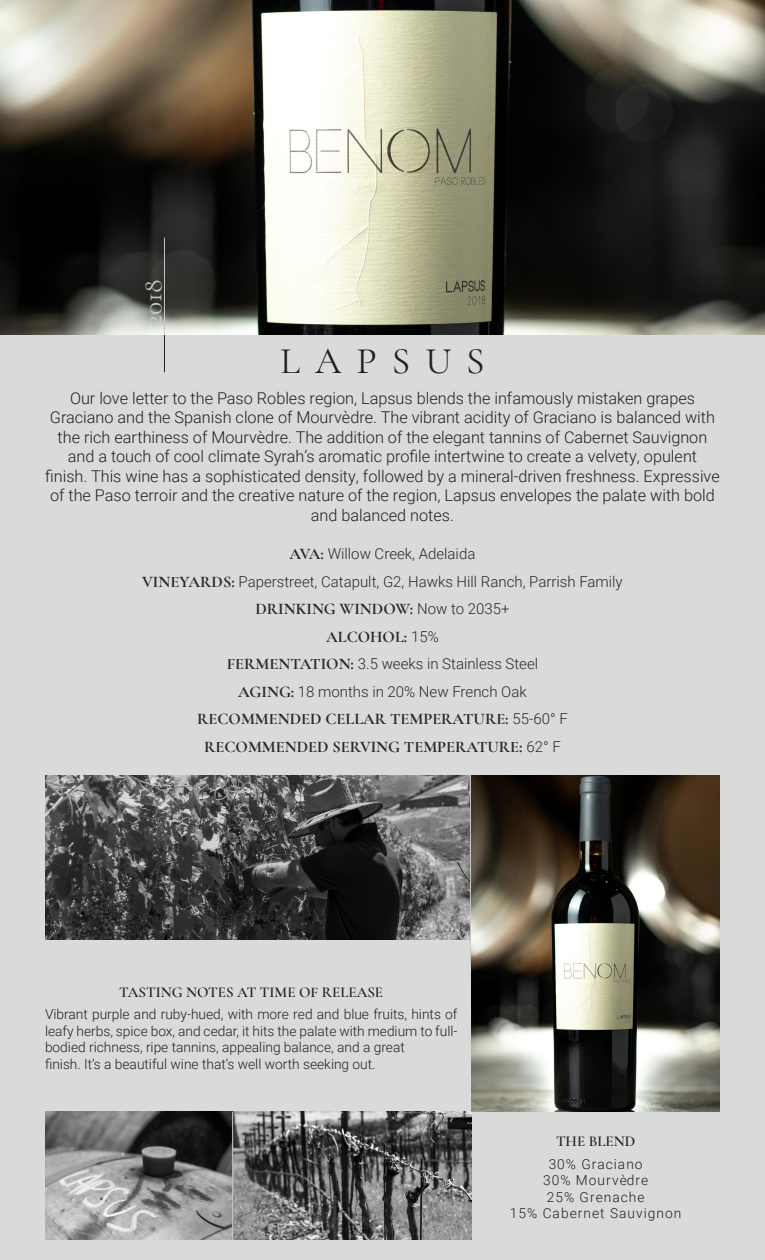
<style>
.page{position:relative;width:765px;height:1260px;background:#dadadb}
.page>*{position:absolute;margin:0;border:0;box-sizing:border-box;transform-origin:0 0}
.t1{font:37.5px "Cormorant Garamond";letter-spacing:.4em;color:#231f20}
.t2{font:27.5px "Cormorant Garamond";color:#cbc7c9}
.t3{font:300 16.25px/19.5px "Roboto";color:#231f20;text-align:center}
.t4{font:700 16.25px/27.5px "Cormorant Garamond";color:#231f20;text-align:center}
.t5{font:300 15px/27.5px "Roboto";color:#231f20;text-align:center}
.t6{font:600 15px "Cormorant Garamond";color:#231f20}
.t7{font:300 13.75px/16.5px "Roboto";color:#231f20}
.t8{font:300 13.75px/16.5px "Roboto";letter-spacing:.075em;color:#231f20;text-align:center}
.s1{font-family:"Cormorant Garamond";font-weight:700;font-size:16.25px}
.s2{font-family:"Roboto";font-weight:300;font-size:15px}
</style>
<div class="page">
<img style="left:45px;top:775px;width:425px;height:165px">
<img style="left:45px;top:1112px;width:426px;height:128px">
<hr style="left:470px;top:775px;width:1px;height:191px;background:#cbc7c9">
<hr style="left:232px;top:1112px;width:1px;height:128px;background:#cbc7c9">
<hr style="left:164px;top:335px;width:1px;height:37px;background:#231f20">
<img style="left:471px;top:775px;width:249px;height:337px">
<img style="left:0;top:0;width:765px;height:335px">
<hr style="left:164px;top:238px;width:1px;height:97px;background:#cbc7c9">
<h2 class="t2" style="left:136px;top:326px;width:48px;rotate:-90deg">2018</h2>
<h1 class="t1" style="left:280px;top:338px;width:206px">LAPSUS</h1>
<p class="t3" style="left:45px;top:390px;width:676px">Our love letter to the Paso Robles region, Lapsus blends the infamously mistaken grapes Graciano and the Spanish clone of Mourvèdre. The vibrant acidity of Graciano is balanced with the rich earthiness of Mourvèdre. The addition of the elegant tannins of Cabernet Sauvignon and a touch of cool climate Syrah’s aromatic pro昀椀le intertwine to create a velvety, opulent<br>昀椀nish. This wine has a sophisticated density, followed by a mineral-driven freshness. Expressive of the Paso terroir and the creative nature of the region, Lapsus envelopes the palate with bold and balanced notes.</p>
<p class="t5" style="left:142px;top:542px;width:482px"><span class="s1">AVA:</span> Willow Creek, Adelaida<br><span class="s1">VINEYARDS:</span> Paperstreet, Catapult, G2, Hawks Hill Ranch, Parrish Family</p>
<p class="t4" style="left:255px;top:595px;width:255px">DRINKING WINDOW: <span class="s2">Now to 2035+<br></span>ALCOHOL: <span class="s2">15%</span></p>
<p class="t5" style="left:227px;top:652px;width:313px"><span class="s1">FERMENTATION:</span> 3.5 weeks in Stainless Steel<br><span class="s1">AGING:</span> 18 months in 20% New French Oak</p>
<p class="t4" style="left:197px;top:705px;width:372px">RECOMMENDED CELLAR TEMPERATURE: <span class="s2">55-60° F<br></span>RECOMMENDED SERVING TEMPERATURE: <span class="s2">62° F</span></p>
<p class="t6" style="left:119px;top:983px;width:265px">TASTING NOTES AT TIME OF RELEASE</p>
<p class="t7" style="left:45px;top:1007px;width:414px">Vibrant purple and ruby-hued, with more red and blue fruits, hints of leafy herbs, spice box, and cedar, it hits the palate with medium to full&shy;bodied richness, ripe tannins, appealing balance, and a great<br>昀椀nish. It’s a beautiful wine that’s well worth seeking out.</p>
<p class="t6" style="left:556px;top:1132px;width:81px">THE BLEND</p>
<p class="t8" style="left:510px;top:1157px;width:173px">30% Graciano<br>30% Mourvèdre<br>25% Grenache<br>15% Cabernet Sauvignon</p>
</div>
